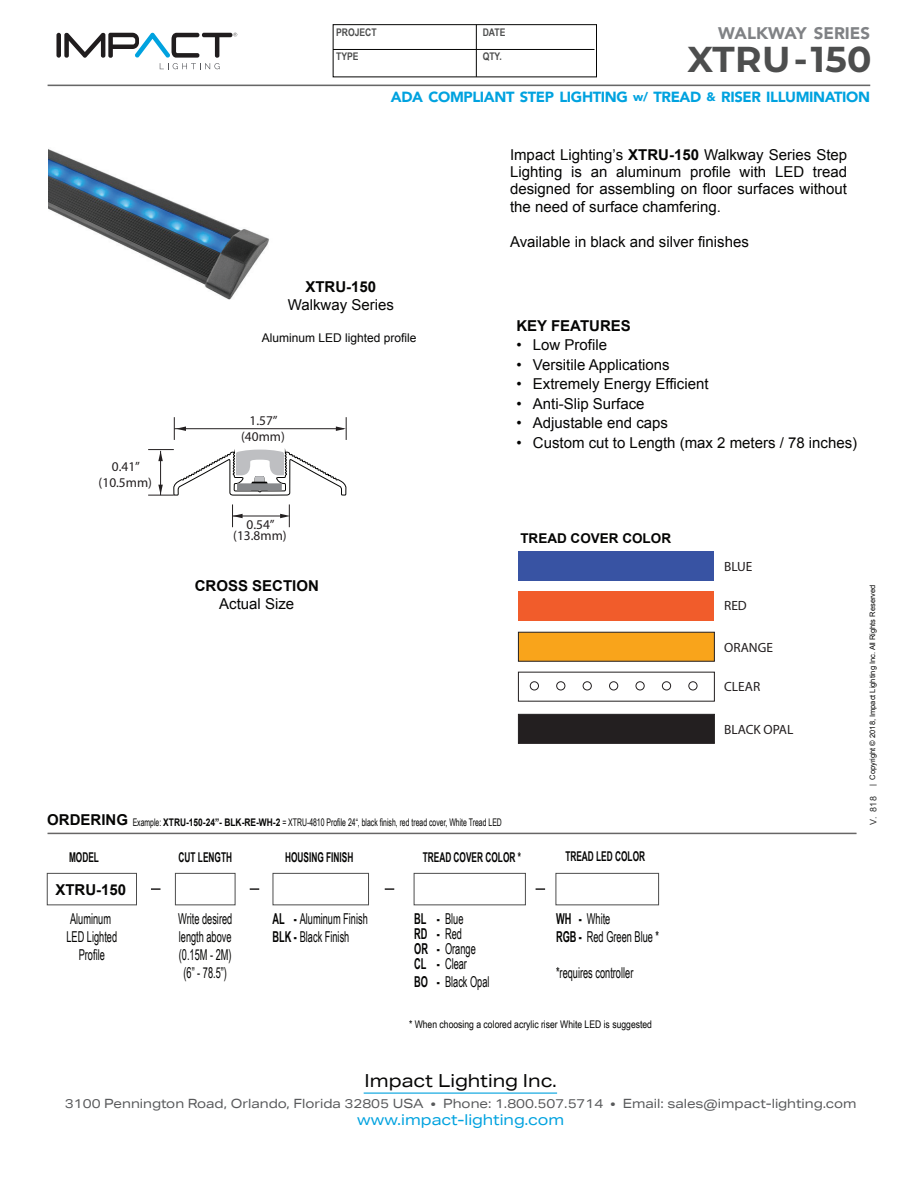
<style>
.page{position:relative;width:918px;height:1188px;background:#fff}
.page>*{position:absolute;margin:0;border:0;box-sizing:border-box;transform-origin:0 0}
.t1{font:700 36px "Montserrat";letter-spacing:.01em;color:#4d4e4e}
.t2{font:18px "Aktiv Grotesk Ex";color:#050504}
.t3{font:900 16.8px "Avenir";color:#808285}
.t4{font:15px/17.4px "Arial";color:#050504;text-align:justify}
.t5{font:15px/18px "Arial Narrow";color:#050504;scale:.75 1}
.t6{font:700 15px "Arial";color:#050504}
.t7{font:15px "Aktiv Grotesk Ex";color:#00a2df}
.t8{font:900 14.7px "Avenir";letter-spacing:-.025em;color:#00a2df}
.t9{font:700 13.5px "Arial Narrow";color:#050504;scale:.75 1}
.t10{font:700 13.5px "Arial";color:#050504}
.t11{font:13.35px/16px "Myriad Pro";color:#231f20;text-align:center}
.t12{font:12.75px "Aktiv Grotesk Ex";color:#58595b}
.t13{font:12px "Arial";color:#050504}
.t14{font:10.5px "Arial Narrow";color:#050504;scale:.8 1}
.t15{font:10.5px "Arial Narrow";color:#050504}
.t16{font:700 10.5px "Arial Narrow";color:#4d4e4e}
.t17{font:7.5px "Arial";color:#050504}
.s1{font-size:12.3px}
.s2{font-weight:700}
.s3{font-family:"Arial";font-weight:700;font-size:15px}
.s4{font-family:"Arial";font-weight:700}
.s5{font-size:9px;color:#323333}
</style>
<div class="page">
<img style="left:49px;top:149px;width:221px;height:151px">
<hr style="left:48px;top:833px;width:808px;height:1px;background:#676666">
<div style="left:47px;top:873px;width:90px;height:32px;border:1px solid #4d4d4d"></div>
<svg style="left:151px;top:888px;width:10px;height:2px"></svg>
<div style="left:273px;top:873px;width:96px;height:32px;border:1px solid #4d4d4d"></div>
<svg style="left:385px;top:888px;width:9px;height:2px"></svg>
<svg style="left:250px;top:888px;width:9px;height:2px"></svg>
<div style="left:175px;top:873px;width:60px;height:32px;border:1px solid #4d4d4d"></div>
<svg style="left:536px;top:888px;width:9px;height:2px"></svg>
<div style="left:556px;top:873px;width:103px;height:32px;border:1px solid #4d4d4d"></div>
<div style="left:414px;top:873px;width:112px;height:32px;border:1px solid #4d4d4d"></div>
<svg style="left:336px;top:417px;width:11px;height:23px"></svg>
<svg style="left:174px;top:417px;width:12px;height:23px"></svg>
<hr style="left:174px;top:428px;width:170px;height:1px;background:#231f20">
<div style="left:518px;top:551px;width:196px;height:29px;background:#3853a3"></div>
<div style="left:518px;top:591px;width:196px;height:29px;background:#f15c2b"></div>
<div style="left:518px;top:632px;width:197px;height:29px;background:#f9a41b;border:1px solid #231f20"></div>
<div style="left:518px;top:714px;width:197px;height:30px;background:#231f20;border:1px solid #231f20"></div>
<div style="left:530px;top:682px;width:9px;height:8px;border:1px solid #231f20;border-radius:50%"></div>
<div style="left:556px;top:682px;width:9px;height:8px;border:1px solid #231f20;border-radius:50%"></div>
<div style="left:583px;top:682px;width:9px;height:8px;border:1px solid #231f20;border-radius:50%"></div>
<div style="left:609px;top:682px;width:9px;height:8px;border:1px solid #231f20;border-radius:50%"></div>
<div style="left:636px;top:682px;width:8px;height:8px;border:1px solid #231f20;border-radius:50%"></div>
<div style="left:662px;top:682px;width:9px;height:8px;border:1px solid #231f20;border-radius:50%"></div>
<div style="left:689px;top:682px;width:8px;height:8px;border:1px solid #231f20;border-radius:50%"></div>
<svg style="left:280px;top:504px;width:10px;height:23px"></svg>
<svg style="left:232px;top:504px;width:11px;height:23px"></svg>
<hr style="left:233px;top:516px;width:48px;height:1px;background:#231f20">
<svg style="left:148px;top:449px;width:198px;height:47px"></svg>
<hr style="left:48px;top:85px;width:822px;height:1px;background:#676767">
<hr style="left:364px;top:1093px;width:193px;height:1px;background:#00a2df">
<div style="left:333px;top:24px;width:264px;height:53px;border:1px solid #050504"></div>
<hr style="left:333px;top:49px;width:261px;height:1px;background:#050504">
<hr style="left:476px;top:25px;width:1px;height:52px;background:#050504">
<svg style="left:64px;top:33px;width:173px;height:36px"></svg>
<div style="left:56px;top:33px;width:5px;height:25px;background:#201d1e;border-radius:2px"></div>
<p class="t16" style="left:336px;top:24px;width:42px">PROJECT</p>
<p class="t16" style="left:336px;top:48px;width:24px">TYPE</p>
<p class="t3" style="left:718px;top:18px;width:153px">WALKWAY SERIES</p>
<p class="t16" style="left:483px;top:24px;width:24px">DATE</p>
<p class="t16" style="left:483px;top:48px;width:21px">QTY.</p>
<h1 class="t1" style="left:687px;top:34px;width:186px">XTRU-150</h1>
<p class="t8" style="left:391px;top:84px;width:481px">ADA COMPLIANT STEP LIGHTING <span class="s1">w/</span> TREAD <span class="s1">&amp;</span> RISER ILLUMINATION</p>
<p class="t4" style="left:510px;top:146px;width:339px">Impact Lighting’s <span class="s2">XTRU-150</span> Walkway Series Step Lighting is an aluminum profile with LED tread designed for assembling on floor surfaces without the need of surface chamfering.</p>
<p class="t4" style="left:510px;top:233px;width:240px">Available in black and silver finishes</p>
<p class="t11" style="left:99px;top:458px;width:55px">0.41” (10.5mm)</p>
<p class="t6" style="left:305px;top:276px;width:72px">XTRU-150</p>
<p class="t4" style="left:288px;top:296px;width:108px">Walkway Series</p>
<p class="t13" style="left:262px;top:330px;width:156px">Aluminum LED lighted profile</p>
<p class="t11" style="left:241px;top:412px;width:45px">1.57” (40mm)</p>
<p class="t11" style="left:233px;top:519px;width:55px;line-height:10.5px">0.54” (13.8mm)</p>
<p class="t6" style="left:195px;top:576px;width:126px">CROSS SECTION</p>
<p class="t4" style="left:219px;top:595px;width:77px">Actual Size</p>
<p class="t6" style="left:516px;top:316px;width:116px">KEY FEATURES</p>
<p class="t4" style="left:516px;top:336px;width:92px">• Low Profile</p>
<p class="t4" style="left:516px;top:356px;width:155px">• Versitile Applications</p>
<p class="t4" style="left:516px;top:375px;width:194px">• Extremely Energy Efficient</p>
<p class="t4" style="left:516px;top:395px;width:130px">• Anti-Slip Surface</p>
<p class="t4" style="left:516px;top:414px;width:153px">• Adjustable end caps</p>
<p class="t4" style="left:516px;top:434px;width:342px">• Custom cut to Length (max 2 meters / 78 inches)</p>
<p class="t10" style="left:520px;top:529px;width:152px">TREAD COVER COLOR</p>
<p class="t11" style="left:724px;top:559px;width:30px">BLUE</p>
<p class="t11" style="left:724px;top:597px;width:24px">RED</p>
<p class="t11" style="left:724px;top:639px;width:50px">ORANGE</p>
<p class="t11" style="left:724px;top:679px;width:38px">CLEAR</p>
<p class="t11" style="left:724px;top:721px;width:71px">BLACK OPAL</p>
<p class="t14" style="left:47px;top:815px;width:570px"><span class="s3">ORDERING</span> Example: <span class="s4">XTRU-150-24”- BLK-RE-WH-2</span> = XTRU-4810 Profile 24“, black finish, red tread cover, White Tread LED</p>
<p class="t9" style="left:423px;top:847px;width:132px">TREAD COVER COLOR *</p>
<p class="t9" style="left:179px;top:847px;width:73px">CUT LENGTH</p>
<p class="t9" style="left:565px;top:846px;width:108px">TREAD LED COLOR</p>
<p class="t9" style="left:69px;top:847px;width:41px">MODEL</p>
<p class="t6" style="left:55px;top:880px;width:72px">XTRU-150</p>
<p class="t5" style="left:66px;top:909px;width:69px;text-align:center">Aluminum<br>LED Lighted<br>Profile</p>
<p class="t9" style="left:285px;top:847px;width:93px">HOUSING FINISH</p>
<p class="t5" style="left:178px;top:909px;width:74px;text-align:center">Write desired length above (0.15M - 2M) (6” - 78.5”)</p>
<p class="t5" style="left:272px;top:909px;width:129px"><span class="s2">AL -</span> Aluminum Finish<br><span class="s2">BLK -</span> Black Finish</p>
<p class="t5" style="left:414px;top:911px;width:84px;line-height:15px"><span class="s2">BL -</span> Blue<br><span class="s2">RD -</span> Red<br><span class="s2">OR -</span> Orange<br><span class="s2">CL -</span> Clear</p>
<p class="t5" style="left:414px;top:972px;width:102px"><span class="s2">BO -</span> Black Opal</p>
<p class="t15" style="left:409px;top:1016px;width:245px">* When choosing a colored acrylic riser White LED is suggested</p>
<p class="t5" style="left:556px;top:909px;width:139px"><span class="s2">WH -</span> White<br><span class="s2">RGB -</span> Red Green Blue *</p>
<p class="t5" style="left:556px;top:963px;width:105px">*requires controller</p>
<p class="t17" style="left:867px;top:825px;width:242px;rotate:-90deg"><span class="s5">V. 818</span> | Copyright © 2018, Impact Lighting Inc. All Rights Reserved</p>
<p class="t2" style="left:365px;top:1070px;width:194px">Impact Lighting Inc.</p>
<p class="t12" style="left:65px;top:1096px;width:793px">3100 Pennington Road, Orlando, Florida 32805 USA • Phone: 1.800.507.5714 • Email: sales@impact-lighting.com</p>
<p class="t7" style="left:357px;top:1111px;width:209px">www.impact-lighting.com</p>
</div>
